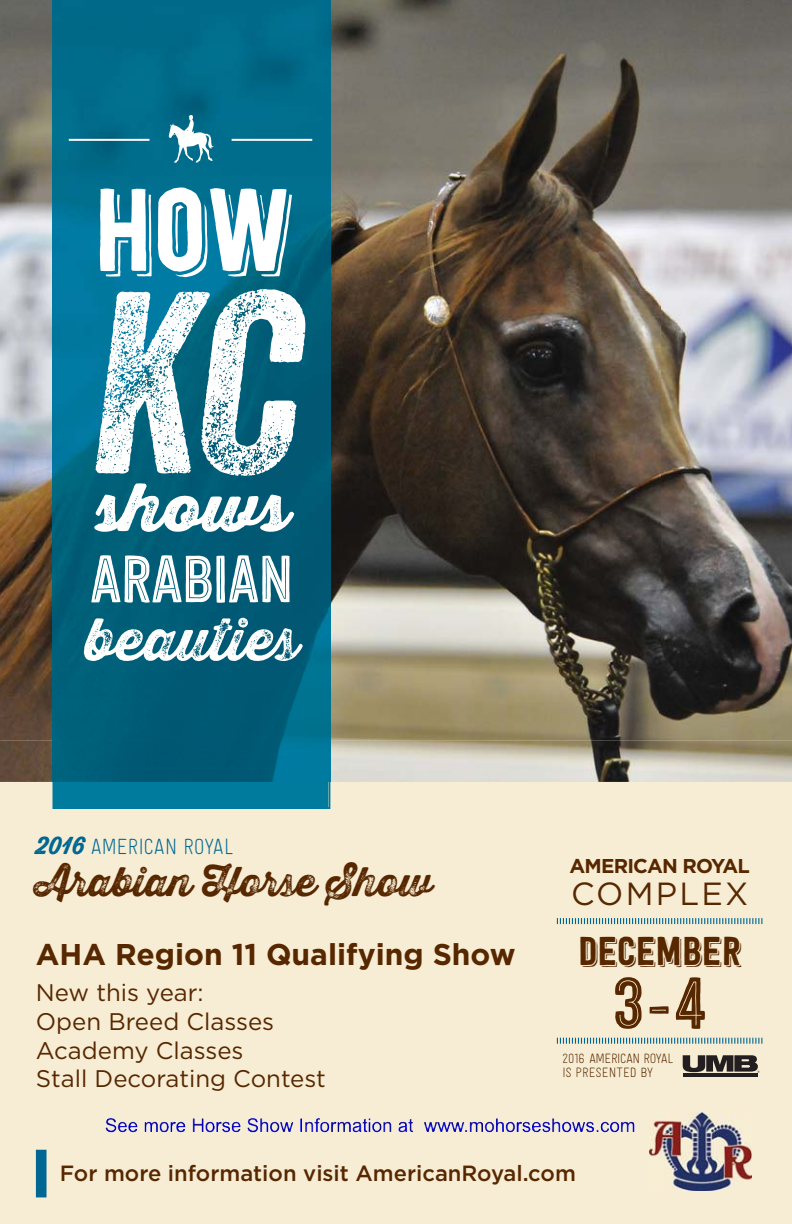
<style>
.page{position:relative;width:792px;height:1224px;background:#fff}
.page>*{position:absolute;margin:0;border:0;box-sizing:border-box;transform-origin:0 0}
.t1{font:italic 250px "Veneer Two";color:#fff}
.t2{font:116px "Festivo LC Basic R Shadow";color:#fff}
.t3{font:72px "Festivo LC Inline";color:#572700}
.t4{font:66px "Festivo LC Inline";letter-spacing:-.03em;color:#fff}
.t5{font:66px "Thirsty Rough Blk One";color:#fff}
.t6{font:58px "Thirsty Rough Bol Thr";color:#fff}
.t7{font:40px "Thirsty Rough Bol Thr";color:#572700}
.t8{font:40px "Festivo LC Basic R Shadow";color:#572700}
.t9{font:32px "Gotham";letter-spacing:.07em;color:#572700}
.t10{font:700 30px "Gotham";color:#572700}
.t11{font:26px "Festivo LC Mini";letter-spacing:.03em;color:#006792}
.t12{font:24px/28.8px "Gotham";color:#572700}
.t13{font:500 22px "Gotham";color:#572700}
.t14{font:700 20px "Gotham";letter-spacing:-.04em;color:#572700}
.t15{font:16px/14.4px "Festivo LC Mini";letter-spacing:.02em;color:#572700}
.s1{font-family:"Thirsty Rough Bol";font-size:24px}
</style>
<div class="page">
<div style="left:0;top:740px;width:792px;height:484px;background:#f7edd4"></div>
<hr style="left:683px;top:1074px;width:74px;height:3px;background:#231f20">
<svg style="left:683px;top:1055px;width:77px;height:18px"></svg>
<svg style="left:557px;top:1038px;width:205px;height:6px"></svg>
<img style="left:0;top:0;width:792px;height:782px">
<img style="left:54px;top:739px;width:274px;height:43px">
<div style="left:52px;top:782px;width:278px;height:27px;background:#007b9e"></div>
<img style="left:328px;top:741px;width:2px;height:41px">
<img style="left:52px;top:741px;width:2px;height:41px">
<img style="left:650px;top:1112px;width:102px;height:78px">
<svg style="left:169px;top:115px;width:45px;height:48px"></svg>
<hr style="left:69px;top:139px;width:80px;height:2px;background:#fff">
<hr style="left:232px;top:139px;width:80px;height:2px;background:#fff">
<div style="left:37px;top:1151px;width:9px;height:45px;background:#006792"></div>
<div style="left:36px;top:1150px;width:11px;height:47px;border:2px solid #006792"></div>
<svg style="left:557px;top:918px;width:205px;height:6px"></svg>
<img style="left:105px;top:1117px;width:530px;height:16px">
<h2 class="t2" style="left:93px;top:159px;width:199px">HOW</h2>
<h1 class="t1" style="left:84px;top:293px;width:211px">KC</h1>
<h3 class="t5" style="left:94px;top:456px;width:196px">shows</h3>
<h3 class="t4" style="left:89px;top:555px;width:206px">ARABIAN</h3>
<h3 class="t6" style="left:84px;top:612px;width:216px">beauties</h3>
<p class="t11" style="left:36px;top:829px;width:199px"><span class="s1">2016</span> AMERICAN ROYAL</p>
<h3 class="t7" style="left:36px;top:863px;width:398px">Arabian Horse Show</h3>
<p class="t10" style="left:36px;top:937px;width:481px">AHA Region 11 Qualifying Show</p>
<p class="t12" style="left:36px;top:980px;width:292px">New this year:<br>Open Breed Classes<br>Academy Classes<br>Stall Decorating Contest</p>
<p class="t14" style="left:570px;top:855px;width:182px">AMERICAN ROYAL</p>
<h3 class="t9" style="left:571px;top:882px;width:179px">COMPLEX</h3>
<h3 class="t8" style="left:578px;top:927px;width:164px">DECEMBER</h3>
<h3 class="t3" style="left:612px;top:977px;width:96px">3-4</h3>
<p class="t15" style="left:563px;top:1050px;width:112px">2016 AMERICAN ROYAL<br>IS PRESENTED BY</p>
<p class="t13" style="left:60px;top:1166px;width:518px">For more information visit AmericanRoyal.com</p>
</div>
